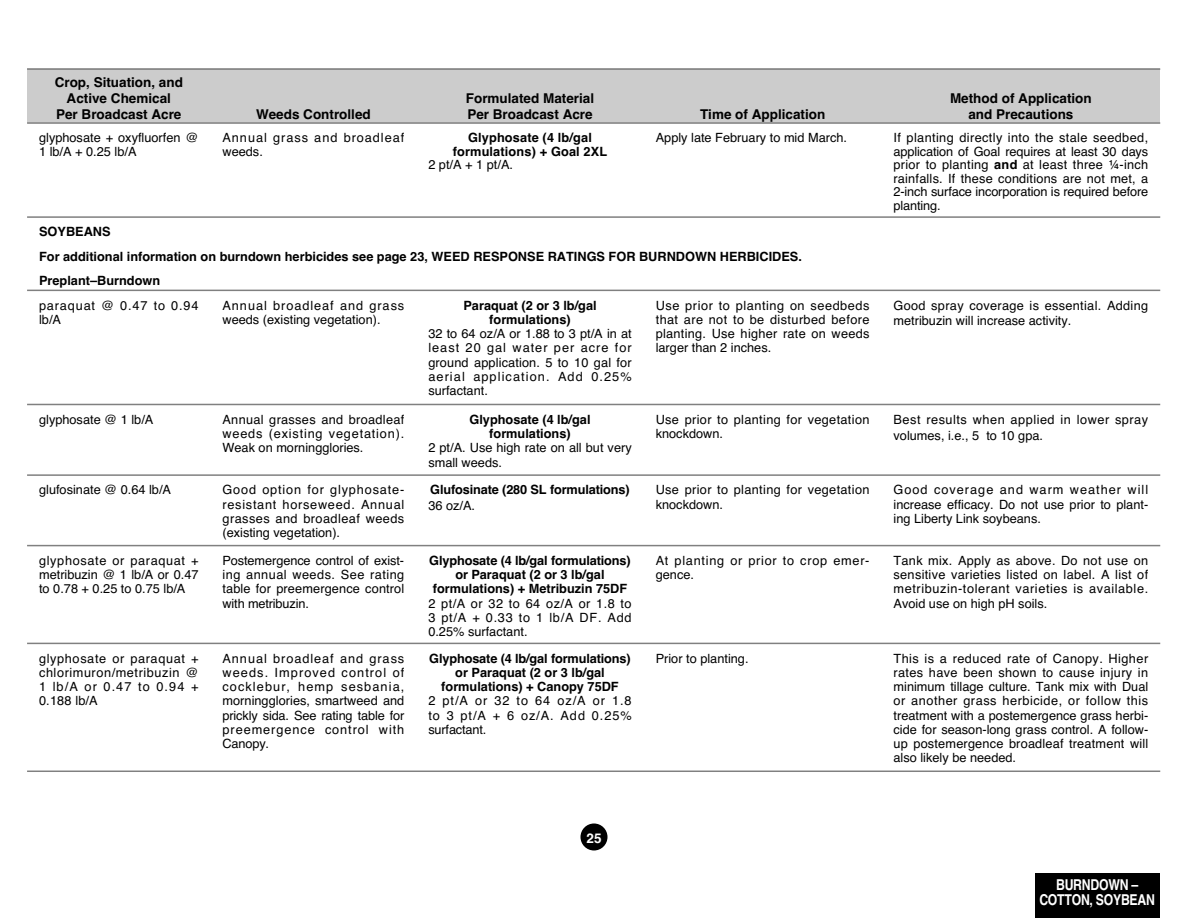
<style>
.page{position:relative;width:1188px;height:918px;background:#fff}
.page>*{position:absolute;margin:0;border:0;box-sizing:border-box;transform-origin:0 0}
.t1{font:700 condensed 15px/15px "Helvetica";letter-spacing:-.02em;color:#fff;text-align:center}
.t2{font:700 13.5px/15.8px "Helvetica";color:#000;text-align:center}
.t3{font:700 13.5px "Helvetica";color:#fff}
.t4{font:12.75px/14.2px "Helvetica";letter-spacing:.01em;color:#000;text-align:justify}
.t5{font:700 12.75px/14.2px "Helvetica";color:#000;text-align:center}
.t6{font:12.75px/15.8px "Helvetica";letter-spacing:.04em;color:#000}
.t7{font:12.75px/14.2px "Helvetica";letter-spacing:.055em;color:#000}
.t8{font:12.75px/13.5px "Helvetica";letter-spacing:.075em;color:#000}
.t9{font:12.75px/14.2px "Helvetica";letter-spacing:.065em;color:#000}
.s1{font-weight:700}
</style>
<div class="page">
<div style="left:27px;top:68px;width:184px;height:55px;background:#ccc"></div>
<div style="left:211px;top:68px;width:205px;height:55px;background:#ccc"></div>
<div style="left:416px;top:68px;width:228px;height:55px;background:#ccc"></div>
<div style="left:644px;top:68px;width:238px;height:55px;background:#ccc"></div>
<div style="left:882px;top:68px;width:278px;height:55px;background:#ccc"></div>
<hr style="left:27px;top:68px;width:1133px;height:2px;background:#808080">
<hr style="left:27px;top:122px;width:1133px;height:2px;background:#808080">
<hr style="left:27px;top:216px;width:1133px;height:2px;background:#808080">
<hr style="left:27px;top:290px;width:1133px;height:1px;background:#808080">
<hr style="left:27px;top:404px;width:1133px;height:1px;background:#808080">
<hr style="left:27px;top:474px;width:1133px;height:2px;background:#808080">
<hr style="left:27px;top:545px;width:1133px;height:1px;background:#808080">
<hr style="left:27px;top:643px;width:1133px;height:1px;background:#808080">
<hr style="left:27px;top:771px;width:1133px;height:1px;background:#808080">
<div style="left:580px;top:824px;width:28px;height:26px;background:#000;border-radius:50%"></div>
<div style="left:1035px;top:873px;width:124px;height:45px;background:#000"></div>
<p class="t2" style="left:55px;top:74px;width:130px">Crop, Situation, and<br>Active Chemical<br>Per Broadcast Acre</p>
<p class="t2" style="left:256px;top:106px;width:116px">Weeds Controlled</p>
<p class="t2" style="left:466px;top:90px;width:130px;text-align:left">Formulated Material<br>Per Broadcast Acre</p>
<p class="t2" style="left:700px;top:106px;width:127px">Time of Application</p>
<p class="t2" style="left:950px;top:90px;width:143px">Method of Application and Precautions</p>
<p class="t4" style="left:39px;top:131px;width:161px;line-height:13.5px">glyphosate + oxyfluorfen @<br>1 lb/A + 0.25 lb/A</p>
<p class="t8" style="left:223px;top:131px;width:183px">Annual grass and broadleaf weeds.</p>
<p class="t5" style="left:453px;top:131px;width:156px;line-height:13.5px">Glyphosate (4 lb/gal formulations) + Goal 2XL</p>
<p class="t4" style="left:428px;top:158px;width:86px">2 pt/A + 1 pt/A.</p>
<p class="t4" style="left:656px;top:131px;width:193px">Apply late February to mid March.</p>
<p class="t4" style="left:894px;top:131px;width:256px;line-height:13.5px">If planting directly into the stale seedbed, application of Goal requires at least 30 days prior to planting <span class="s1">and</span> at least three ¼-inch rainfalls. If these conditions are not met, a 2-inch surface incorporation is required before planting.</p>
<p class="t5" style="left:39px;top:220px;width:764px;line-height:24.5px;text-align:left">SOYBEANS<br>For additional information on burndown herbicides see page 23, WEED RESPONSE RATINGS FOR BURNDOWN HERBICIDES.<br>Preplant–Burndown</p>
<p class="t9" style="left:39px;top:298px;width:161px">paraquat @ 0.47 to 0.94 lb/A</p>
<p class="t4" style="left:223px;top:298px;width:183px">Annual broadleaf and grass weeds (existing vegetation).</p>
<p class="t5" style="left:463px;top:298px;width:135px">Paraquat (2 or 3 lb/gal formulations)</p>
<p class="t4" style="left:428px;top:327px;width:205px">32 to 64 oz/A or 1.88 to 3 pt/A in at least 20 gal water per acre for ground application. 5 to 10 gal for aerial application. Add 0.25% surfactant.</p>
<p class="t4" style="left:656px;top:298px;width:215px">Use prior to planting on seedbeds that are not to be disturbed before planting. Use higher rate on weeds larger than 2 inches.</p>
<p class="t4" style="left:894px;top:297px;width:256px;line-height:15.8px">Good spray coverage is essential. Adding metribuzin will increase activity.</p>
<p class="t4" style="left:39px;top:412px;width:116px">glyphosate @ 1 lb/A</p>
<p class="t4" style="left:223px;top:412px;width:183px">Annual grasses and broadleaf weeds (existing vegetation).<br>Weak on morningglories.</p>
<p class="t5" style="left:469px;top:412px;width:123px">Glyphosate (4 lb/gal formulations)</p>
<p class="t4" style="left:428px;top:441px;width:205px">2 pt/A. Use high rate on all but very small weeds.</p>
<p class="t4" style="left:39px;top:483px;width:134px">glufosinate @ 0.64 lb/A</p>
<p class="t4" style="left:223px;top:483px;width:183px">Good option for glyphosate&shy;resistant horseweed. Annual grasses and broadleaf weeds (existing vegetation).</p>
<p class="t5" style="left:430px;top:483px;width:201px">Glufosinate (280 SL formulations)</p>
<p class="t4" style="left:428px;top:499px;width:48px">36 oz/A.</p>
<p class="t4" style="left:39px;top:553px;width:161px">glyphosate or paraquat + metribuzin @ 1 lb/A or 0.47 to 0.78 + 0.25 to 0.75 lb/A</p>
<p class="t4" style="left:223px;top:553px;width:183px">Postemergence control of exist&shy;ing annual weeds. See rating table for preemergence control with metribuzin.</p>
<p class="t5" style="left:429px;top:553px;width:203px">Glyphosate (4 lb/gal formulations) or Paraquat (2 or 3 lb/gal formulations) + Metribuzin 75DF</p>
<p class="t4" style="left:428px;top:596px;width:205px">2 pt/A or 32 to 64 oz/A or 1.8 to 3 pt/A + 0.33 to 1 lb/A DF. Add 0.25% surfactant.</p>
<p class="t4" style="left:39px;top:651px;width:161px">glyphosate or paraquat + chlorimuron/metribuzin @ 1 lb/A or 0.47 to 0.94 + 0.188 lb/A</p>
<p class="t4" style="left:223px;top:651px;width:183px">Annual broadleaf and grass weeds. Improved control of cocklebur, hemp sesbania, morningglories, smartweed and prickly sida. See rating table for preemergence control with Canopy.</p>
<p class="t5" style="left:429px;top:651px;width:203px">Glyphosate (4 lb/gal formulations) or Paraquat (2 or 3 lb/gal formulations) + Canopy 75DF</p>
<p class="t4" style="left:428px;top:694px;width:205px">2 pt/A or 32 to 64 oz/A or 1.8 to 3 pt/A + 6 oz/A. Add 0.25% surfactant.</p>
<p class="t4" style="left:656px;top:412px;width:215px">Use prior to planting for vegetation knockdown.</p>
<p class="t6" style="left:894px;top:412px;width:256px">Best results when applied in lower spray volumes, i.e., 5 to 10 gpa.</p>
<p class="t4" style="left:656px;top:483px;width:215px">Use prior to planting for vegetation knockdown.</p>
<p class="t4" style="left:894px;top:483px;width:256px">Good coverage and warm weather will increase efficacy. Do not use prior to plant&shy;ing Liberty Link soybeans.</p>
<p class="t7" style="left:656px;top:553px;width:215px">At planting or prior to crop emer&shy;gence.</p>
<p class="t4" style="left:894px;top:553px;width:256px">Tank mix. Apply as above. Do not use on sensitive varieties listed on label. A list of metribuzin-tolerant varieties is available.<br>Avoid use on high pH soils.</p>
<p class="t4" style="left:656px;top:651px;width:94px">Prior to planting.</p>
<p class="t4" style="left:894px;top:651px;width:256px">This is a reduced rate of Canopy. Higher rates have been shown to cause injury in minimum tillage culture. Tank mix with Dual or another grass herbicide, or follow this treatment with a postemergence grass herbi&shy;cide for season-long grass control. A follow&shy;up postemergence broadleaf treatment will also likely be needed.</p>
<p class="t3" style="left:586px;top:830px;width:17px">25</p>
<p class="t1" style="left:1039px;top:878px;width:117px">BURNDOWN –<br>COTTON, SOYBEAN</p>
</div>
